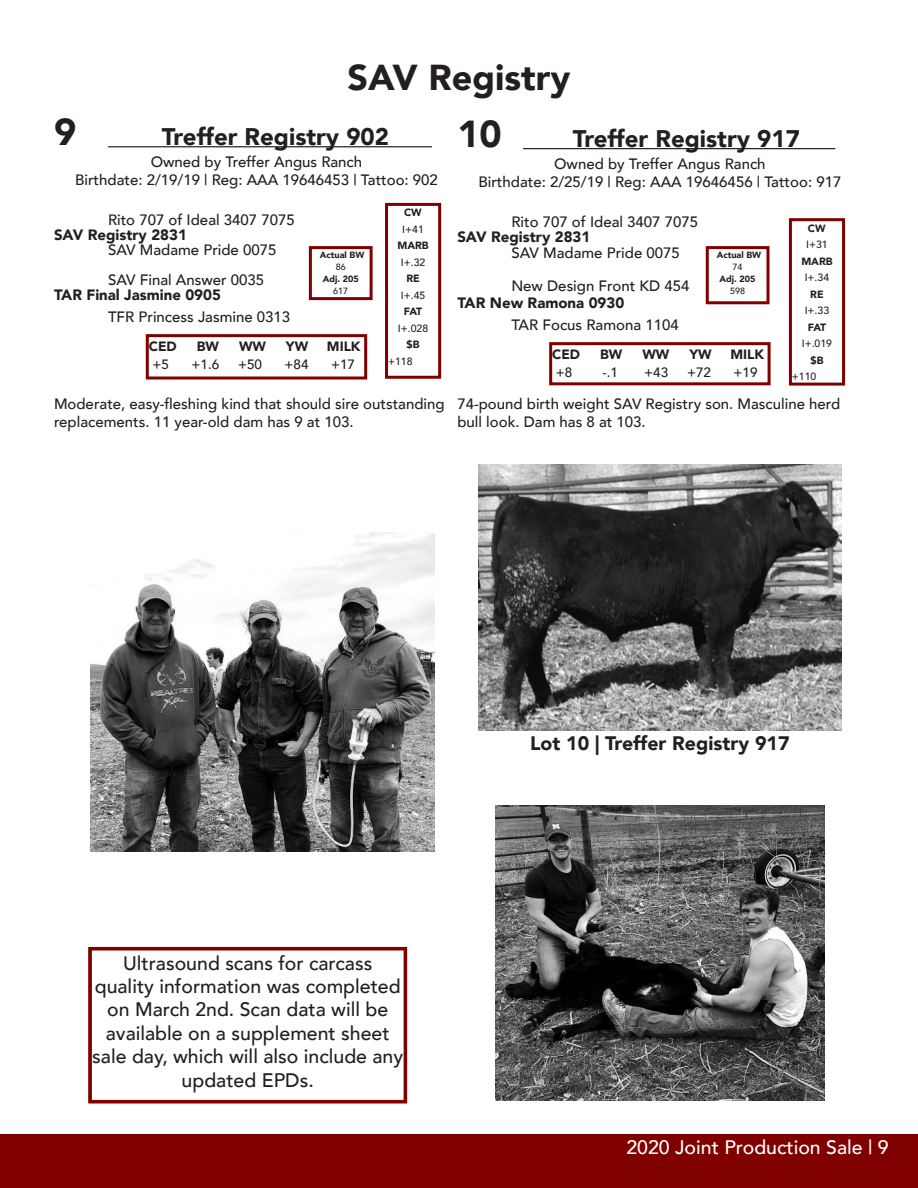
<style>
.page{position:relative;width:918px;height:1188px;background:#fff}
.page>*{position:absolute;margin:0;border:0;box-sizing:border-box;transform-origin:0 0}
.t1{font:900 37.5px "Avenir";color:#231f20}
.t2{font:900 36px "Avenir";color:#231f20}
.t3{font:900 24px "Avenir";color:#231f20}
.t4{font:500 19.5px/23.4px "Avenir";color:#231f20;text-align:center}
.t5{font:500 19.5px "Avenir";color:#fff}
.t6{font:900 19.5px "Avenir";color:#231f20}
.t7{font:500 15px/18px "Avenir";color:#231f20}
.t8{font:900 15px "Avenir";color:#231f20}
.t9{font:500 13.5px "Avenir";color:#231f20}
.t10{font:900 13.5px "Avenir";color:#231f20}
.t11{font:500 10.5px/16.5px "Avenir";color:#231f20}
.t12{font:900 10.5px "Avenir";color:#231f20}
.t13{font:900 9px "Avenir";color:#231f20}
.t14{font:500 9px "Avenir";color:#231f20}
.s1{font-weight:900}
</style>
<div class="page">
<div style="left:0;top:1134px;width:918px;height:54px;background:#800000"></div>
<hr style="left:108px;top:146px;width:324px;height:1px;background:#231f20">
<div style="left:146px;top:334px;width:221px;height:46px;border:3px solid #800000"></div>
<div style="left:385px;top:203px;width:56px;height:176px;border:3px solid #800000"></div>
<div style="left:309px;top:246px;width:64px;height:54px;border:3px solid #800000"></div>
<div style="left:549px;top:342px;width:222px;height:43px;border:3px solid #800000"></div>
<hr style="left:523px;top:148px;width:312px;height:1px;background:#231f20">
<div style="left:789px;top:218px;width:56px;height:168px;border:3px solid #800000"></div>
<div style="left:706px;top:246px;width:64px;height:58px;border:3px solid #800000"></div>
<svg style="left:88px;top:947px;width:319px;height:156px"></svg>
<div style="left:90px;top:948px;width:316px;height:154px;border:1px solid #800000"></div>
<div style="left:91px;top:950px;width:313px;height:151px;border:1px solid #800000"></div>
<img style="left:478px;top:465px;width:363px;height:266px">
<img style="left:496px;top:805px;width:328px;height:295px">
<img style="left:91px;top:533px;width:343px;height:319px">
<p class="t2" style="left:347px;top:47px;width:225px">SAV Registry</p>
<p class="t1" style="left:54px;top:100px;width:24px">9</p>
<p class="t3" style="left:162px;top:116px;width:229px">Treffer Registry 902</p>
<p class="t7" style="left:151px;top:152px;width:213px">Owned by Treffer Angus Ranch</p>
<p class="t7" style="left:75px;top:170px;width:364px">Birthdate: 2/19/19 | Reg: AAA 19646453 | Tattoo: 902</p>
<p class="t7" style="left:108px;top:210px;width:188px">Rito 707 of Ideal 3407 7075</p>
<p class="t8" style="left:54px;top:222px;width:134px">SAV Registry 2831</p>
<p class="t7" style="left:108px;top:240px;width:170px">SAV Madame Pride 0075</p>
<p class="t7" style="left:108px;top:270px;width:158px">SAV Final Answer 0035</p>
<p class="t8" style="left:54px;top:282px;width:168px">TAR Final Jasmine 0905</p>
<p class="t7" style="left:108px;top:307px;width:184px">TFR Princess Jasmine 0313</p>
<p class="t10" style="left:149px;top:334px;width:29px">CED</p>
<p class="t10" style="left:197px;top:334px;width:24px">BW</p>
<p class="t10" style="left:239px;top:334px;width:28px">WW</p>
<p class="t10" style="left:286px;top:334px;width:24px">YW</p>
<p class="t10" style="left:327px;top:334px;width:35px">MILK</p>
<p class="t9" style="left:153px;top:352px;width:18px">+5</p>
<p class="t9" style="left:192px;top:352px;width:29px">+1.6</p>
<p class="t9" style="left:238px;top:352px;width:26px">+50</p>
<p class="t9" style="left:285px;top:352px;width:26px">+84</p>
<p class="t9" style="left:331px;top:352px;width:26px">+17</p>
<p class="t12" style="left:404px;top:204px;width:19px">CW</p>
<p class="t11" style="left:402px;top:220px;width:23px">I+41</p>
<p class="t12" style="left:397px;top:237px;width:33px">MARB</p>
<p class="t11" style="left:401px;top:253px;width:26px">I+.32</p>
<p class="t12" style="left:406px;top:270px;width:15px">RE</p>
<p class="t11" style="left:401px;top:286px;width:26px">I+.45</p>
<p class="t12" style="left:404px;top:303px;width:20px">FAT</p>
<p class="t11" style="left:398px;top:319px;width:32px">I+.028</p>
<p class="t11" style="left:388px;top:336px;width:33px;text-indent:19px"><span class="s1">$B </span>+118</p>
<p class="t7" style="left:54px;top:394px;width:392px">Moderate, easy-fleshing kind that should sire outstanding replacements. 11 year-old dam has 9 at 103.</p>
<p class="t13" style="left:320px;top:247px;width:46px">Actual BW</p>
<p class="t14" style="left:336px;top:259px;width:12px">86</p>
<p class="t13" style="left:323px;top:271px;width:37px">Adj. 205</p>
<p class="t14" style="left:333px;top:283px;width:17px">617</p>
<p class="t1" style="left:457px;top:102px;width:46px">10</p>
<p class="t3" style="left:573px;top:118px;width:229px">Treffer Registry 917</p>
<p class="t7" style="left:554px;top:154px;width:213px">Owned by Treffer Angus Ranch</p>
<p class="t7" style="left:478px;top:172px;width:364px">Birthdate: 2/25/19 | Reg: AAA 19646456 | Tattoo: 917</p>
<p class="t7" style="left:511px;top:212px;width:188px">Rito 707 of Ideal 3407 7075</p>
<p class="t8" style="left:457px;top:224px;width:134px">SAV Registry 2831</p>
<p class="t7" style="left:511px;top:243px;width:170px">SAV Madame Pride 0075</p>
<p class="t7" style="left:511px;top:276px;width:180px">New Design Front KD 454</p>
<p class="t8" style="left:457px;top:290px;width:168px">TAR New Ramona 0930</p>
<p class="t7" style="left:511px;top:315px;width:169px">TAR Focus Ramona 1104</p>
<p class="t12" style="left:808px;top:219px;width:19px">CW</p>
<p class="t11" style="left:806px;top:236px;width:23px">I+31</p>
<p class="t12" style="left:801px;top:252px;width:33px">MARB</p>
<p class="t11" style="left:805px;top:269px;width:26px">I+.34</p>
<p class="t12" style="left:810px;top:285px;width:15px">RE</p>
<p class="t11" style="left:805px;top:302px;width:26px">I+.33</p>
<p class="t12" style="left:808px;top:318px;width:20px">FAT</p>
<p class="t11" style="left:802px;top:335px;width:32px">I+.019</p>
<p class="t11" style="left:792px;top:351px;width:33px;text-indent:19px"><span class="s1">$B </span>+110</p>
<p class="t7" style="left:457px;top:394px;width:384px">74-pound birth weight SAV Registry son. Masculine herd bull look. Dam has 8 at 103.</p>
<p class="t13" style="left:717px;top:247px;width:46px">Actual BW</p>
<p class="t14" style="left:733px;top:259px;width:12px">74</p>
<p class="t13" style="left:720px;top:271px;width:37px">Adj. 205</p>
<p class="t14" style="left:730px;top:283px;width:17px">598</p>
<p class="t10" style="left:552px;top:342px;width:29px">CED</p>
<p class="t10" style="left:600px;top:342px;width:24px">BW</p>
<p class="t10" style="left:642px;top:342px;width:28px">WW</p>
<p class="t10" style="left:689px;top:342px;width:24px">YW</p>
<p class="t10" style="left:730px;top:342px;width:35px">MILK</p>
<p class="t9" style="left:556px;top:360px;width:18px">+8</p>
<p class="t9" style="left:602px;top:360px;width:17px">-.1</p>
<p class="t9" style="left:644px;top:360px;width:26px">+43</p>
<p class="t9" style="left:687px;top:360px;width:26px">+72</p>
<p class="t9" style="left:734px;top:360px;width:26px">+19</p>
<p class="t4" style="left:92px;top:950px;width:312px">Ultrasound scans for carcass quality information was completed on March 2nd. Scan data will be available on a supplement sheet sale day, which will also include any updated EPDs.</p>
<p class="t6" style="left:530px;top:727px;width:261px">Lot 10 | Treffer Registry 917</p>
<h3 class="t5" style="left:626px;top:1130px;width:264px">2020 Joint Production Sale | 9</h3>
</div>
